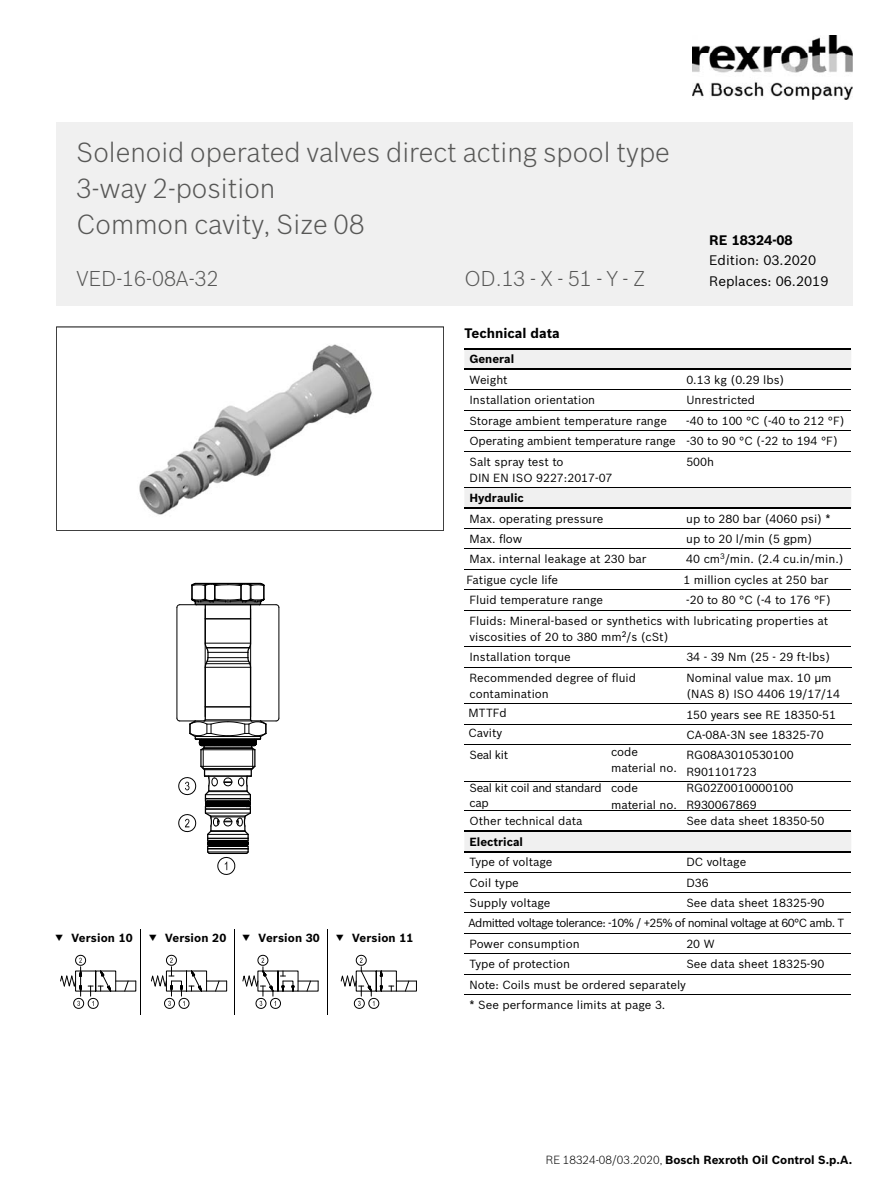
<style>
.page{position:relative;width:893px;height:1191px;background:#fff}
.page>*{position:absolute;margin:0;border:0;box-sizing:border-box;transform-origin:0 0}
.t1{font:300 27px/35.7px "Bosch Sans";color:#575756}
.t2{font:300 21px "Bosch Sans";color:#575756}
.t3{font:13.5px "Bosch Sans";color:#000}
.t4{font:700 13.5px "Bosch Sans";color:#000}
.t5{font:11.55px/16.4px "Bosch Sans";color:#000}
.t6{font:700 11.55px "Bosch Sans";color:#000}
.t7{font:11.55px/20.4px "Bosch Sans";letter-spacing:-.05em;color:#000}
.t8{font:11.55px/15px "Bosch Sans";letter-spacing:-.03em;color:#000}
.s1{font-weight:500}
.s2{font-weight:300}
</style>
<div class="page">
<div style="left:56px;top:122px;width:796px;height:184px;background:#f0f0f0"></div>
<img style="left:693px;top:35px;width:159px;height:64px">
<svg style="left:464px;top:349px;width:387px;height:502px"></svg>
<hr style="left:464px;top:744px;width:387px;height:1px;background:#000">
<hr style="left:464px;top:781px;width:387px;height:1px;background:#000">
<hr style="left:464px;top:810px;width:387px;height:1px;background:#000">
<hr style="left:464px;top:389px;width:387px;height:1px;background:#000">
<hr style="left:464px;top:410px;width:387px;height:1px;background:#000">
<hr style="left:464px;top:528px;width:387px;height:1px;background:#000">
<hr style="left:464px;top:569px;width:387px;height:1px;background:#000">
<hr style="left:464px;top:548px;width:387px;height:1px;background:#000">
<hr style="left:464px;top:610px;width:387px;height:1px;background:#000">
<hr style="left:464px;top:646px;width:387px;height:1px;background:#000">
<hr style="left:681px;top:667px;width:170px;height:1px;background:#000">
<hr style="left:464px;top:724px;width:217px;height:1px;background:#000">
<hr style="left:681px;top:703px;width:170px;height:1px;background:#000">
<hr style="left:681px;top:724px;width:170px;height:1px;background:#000">
<hr style="left:464px;top:871px;width:387px;height:1px;background:#000">
<hr style="left:464px;top:892px;width:387px;height:1px;background:#000">
<hr style="left:464px;top:953px;width:387px;height:1px;background:#000">
<hr style="left:464px;top:973px;width:387px;height:1px;background:#000">
<hr style="left:464px;top:994px;width:387px;height:1px;background:#000">
<hr style="left:464px;top:348px;width:387px;height:1px;background:#000">
<hr style="left:464px;top:368px;width:387px;height:2px;background:#000">
<hr style="left:464px;top:430px;width:387px;height:1px;background:#000">
<hr style="left:464px;top:450px;width:387px;height:1px;background:#000">
<hr style="left:464px;top:487px;width:387px;height:1px;background:#000">
<hr style="left:464px;top:507px;width:387px;height:2px;background:#000">
<hr style="left:464px;top:830px;width:387px;height:2px;background:#000">
<hr style="left:464px;top:851px;width:387px;height:1px;background:#000">
<hr style="left:464px;top:589px;width:387px;height:1px;background:#000">
<hr style="left:464px;top:667px;width:217px;height:1px;background:#000">
<hr style="left:464px;top:703px;width:217px;height:1px;background:#000">
<hr style="left:464px;top:912px;width:387px;height:1px;background:#000">
<hr style="left:464px;top:933px;width:387px;height:1px;background:#000">
<img style="left:56px;top:327px;width:388px;height:204px">
<hr style="left:177px;top:607px;width:1px;height:111px;background:#000">
<hr style="left:205px;top:667px;width:1px;height:53px;background:#000">
<hr style="left:205px;top:604px;width:1px;height:39px;background:#000">
<hr style="left:205px;top:706px;width:46px;height:1px;background:#000">
<hr style="left:250px;top:619px;width:1px;height:88px;background:#000">
<hr style="left:279px;top:607px;width:1px;height:111px;background:#000">
<hr style="left:205px;top:667px;width:46px;height:1px;background:#000">
<hr style="left:206px;top:663px;width:44px;height:1px;background:#000">
<hr style="left:207px;top:661px;width:42px;height:1px;background:#000">
<hr style="left:208px;top:657px;width:40px;height:1px;background:#000">
<hr style="left:208px;top:652px;width:40px;height:1px;background:#000">
<hr style="left:207px;top:647px;width:42px;height:1px;background:#000">
<hr style="left:205px;top:643px;width:46px;height:1px;background:#000">
<svg style="left:204px;top:642px;width:5px;height:26px"></svg>
<svg style="left:247px;top:642px;width:5px;height:26px"></svg>
<svg style="left:176px;top:582px;width:103px;height:37px"></svg>
<svg style="left:176px;top:707px;width:103px;height:168px"></svg>
<hr style="left:140px;top:929px;width:1px;height:85px;background:#000">
<hr style="left:234px;top:929px;width:1px;height:85px;background:#000">
<hr style="left:327px;top:929px;width:1px;height:85px;background:#000">
<svg style="left:60px;top:954px;width:77px;height:55px"></svg>
<svg style="left:151px;top:954px;width:76px;height:55px"></svg>
<svg style="left:243px;top:954px;width:76px;height:55px"></svg>
<svg style="left:341px;top:954px;width:76px;height:55px"></svg>
<h1 class="t1" style="left:77px;top:135px;width:595px">Solenoid operated valves direct acting spool type<br>3-way 2-position<br>Common cavity, Size 08</h1>
<p class="t4" style="left:709px;top:232px;width:85px">RE 18324-08</p>
<p class="t3" style="left:709px;top:252px;width:108px">Edition: 03.2020</p>
<h2 class="t2" style="left:77px;top:266px;width:144px">VED-16-08A-32</h2>
<h2 class="t2" style="left:464px;top:266px;width:183px">OD.13 - X - 51 - Y - Z</h2>
<p class="t3" style="left:709px;top:273px;width:121px">Replaces: 06.2019</p>
<p class="t4" style="left:464px;top:325px;width:97px">Technical data</p>
<p class="t6" style="left:469px;top:352px;width:46px">General</p>
<p class="t5" style="left:469px;top:371px;width:40px">Weight</p>
<p class="t5" style="left:686px;top:371px;width:100px">0.13 kg (0.29 lbs)</p>
<p class="t5" style="left:469px;top:392px;width:127px">Installation orientation</p>
<p class="t5" style="left:686px;top:392px;width:70px">Unrestricted</p>
<p class="t5" style="left:469px;top:412px;width:199px">Storage ambient temperature range</p>
<p class="t5" style="left:469px;top:410px;width:377px;line-height:20.4px;text-indent:217px">-40 to 100 °C (-40 to 212 °F)<br>Operating ambient temperature range -30 to 90 °C (-22 to 194 °F)<br>Salt spray test to</p>
<p class="t5" style="left:469px;top:469px;width:145px">DIN EN ISO 9227:2017-07</p>
<p class="t5" style="left:686px;top:453px;width:29px">500h</p>
<p class="t6" style="left:55px;top:931px;width:79px">▼ Version 10</p>
<p class="t6" style="left:149px;top:931px;width:79px">▼ Version 20</p>
<p class="t6" style="left:242px;top:931px;width:79px">▼ Version 30</p>
<p class="t6" style="left:336px;top:931px;width:79px">▼ Version 11</p>
<p class="t6" style="left:469px;top:491px;width:56px">Hydraulic</p>
<p class="t5" style="left:469px;top:510px;width:136px">Max. operating pressure</p>
<p class="t5" style="left:686px;top:510px;width:146px">up to 280 bar (4060 psi) <span class="s1">*</span></p>
<p class="t5" style="left:469px;top:530px;width:54px">Max. flow</p>
<p class="t5" style="left:686px;top:530px;width:128px">up to 20 l/min (5 gpm)</p>
<p class="t5" style="left:469px;top:551px;width:179px">Max. internal leakage at 230 bar</p>
<p class="t5" style="left:686px;top:551px;width:159px">40 cm<sup>3</sup>/min. (2.4 cu.in/min.)</p>
<p class="t5" style="left:466px;top:571px;width:93px">Fatigue cycle life</p>
<p class="t5" style="left:683px;top:571px;width:147px">1 million cycles at 250 bar</p>
<p class="t5" style="left:469px;top:592px;width:135px">Fluid temperature range</p>
<p class="t5" style="left:469px;top:590px;width:363px;line-height:20.4px;text-align:right">-20 to 80 °C (-4 to 176 °F)<br>Fluids: Mineral-based or synthetics with lubricating properties at</p>
<p class="t5" style="left:469px;top:626px;width:201px;line-height:20.4px">viscosities of 20 to 380 mm<sup>2</sup>/s (cSt)<br>Installation torque</p>
<p class="t5" style="left:686px;top:649px;width:145px">34 - 39 Nm (25 - 29 ft-lbs)</p>
<p class="t5" style="left:469px;top:669px;width:168px">Recommended degree of fluid contamination</p>
<p class="t5" style="left:686px;top:669px;width:155px">Nominal value max. 10 μm (NAS 8) ISO 4406 19/17/14</p>
<p class="t5" style="left:469px;top:704px;width:40px">MTTFd</p>
<p class="t5" style="left:686px;top:706px;width:151px">150 years see RE 18350-51</p>
<p class="t5" style="left:469px;top:725px;width:35px">Cavity</p>
<p class="t5" style="left:686px;top:726px;width:139px">CA-08A-3N see 18325-70</p>
<p class="t5" style="left:469px;top:747px;width:40px">Seal kit</p>
<p class="t5" style="left:611px;top:743px;width:67px">code material no.</p>
<p class="t5" style="left:686px;top:747px;width:109px">RG08A3010530100<br>R901101723</p>
<p class="t8" style="left:469px;top:780px;width:134px">Seal kit coil and standard cap</p>
<p class="t5" style="left:611px;top:780px;width:67px">code material no.</p>
<p class="t5" style="left:686px;top:780px;width:109px">RG02Z0010000100<br>R930067869</p>
<p class="t5" style="left:469px;top:813px;width:115px">Other technical data</p>
<p class="t5" style="left:686px;top:813px;width:140px">See data sheet 18350-50</p>
<p class="t6" style="left:469px;top:834px;width:55px">Electrical</p>
<p class="t5" style="left:469px;top:853px;width:85px">Type of voltage</p>
<p class="t5" style="left:686px;top:853px;width:62px">DC voltage</p>
<p class="t5" style="left:469px;top:874px;width:51px">Coil type</p>
<p class="t5" style="left:686px;top:874px;width:24px">D36</p>
<p class="t5" style="left:469px;top:894px;width:83px">Supply voltage</p>
<p class="t7" style="left:469px;top:892px;width:377px;text-indent:218px">See data sheet 18325-90<br>Admitted voltage tolerance: -10% / +25% of nominal voltage at 60°C amb. T<br>Power consumption</p>
<p class="t5" style="left:686px;top:935px;width:30px">20 W</p>
<p class="t5" style="left:469px;top:955px;width:102px">Type of protection</p>
<p class="t5" style="left:686px;top:955px;width:140px">See data sheet 18325-90</p>
<p class="t5" style="left:469px;top:974px;width:218px;line-height:20.4px">Note: Coils must be ordered separately <span class="s1">*</span> See performance limits at page 3.</p>
<p class="t6" style="left:546px;top:1152px;width:308px"><span class="s2">RE 18324-08/03.2020,</span> Bosch Rexroth Oil Control S.p.A.</p>
</div>
